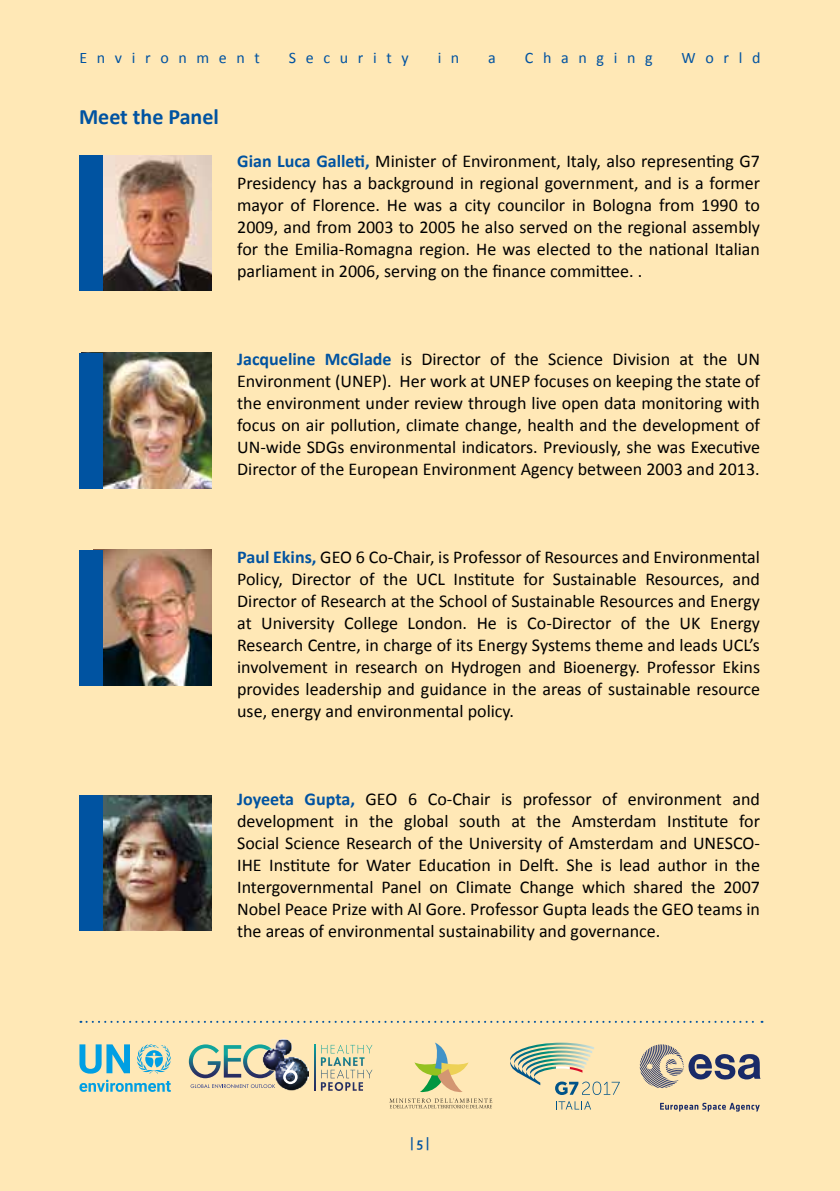
<style>
.page{position:relative;width:840px;height:1191px;background:#fff}
.page>*{position:absolute;margin:0;border:0;box-sizing:border-box;transform-origin:0 0}
.t1{font:700 22px "Calibri";color:#0053a1}
.t2{font:18px/22px "Calibri";color:#000;text-align:justify}
.t3{font:16px "Calibri";color:#0053a1}
.t4{font:700 14px "Corbel";color:#0053a1}
.s1{font-weight:700;color:#0053a1}
</style>
<div class="page">
<div style="left:0;top:0;width:839px;height:1191px;background:#ffe8b6"></div>
<img style="left:103px;top:795px;width:109px;height:135px">
<img style="left:103px;top:353px;width:109px;height:135px">
<img style="left:103px;top:155px;width:109px;height:136px">
<div style="left:79px;top:155px;width:24px;height:136px;background:#0053a1"></div>
<div style="left:79px;top:353px;width:24px;height:135px;background:#0053a1"></div>
<div style="left:79px;top:795px;width:24px;height:136px;background:#0053a1"></div>
<img style="left:103px;top:550px;width:109px;height:135px">
<div style="left:79px;top:550px;width:24px;height:135px;background:#0053a1"></div>
<svg style="left:389px;top:1042px;width:103px;height:66px"></svg>
<svg style="left:639px;top:1044px;width:121px;height:44px"></svg>
<svg style="left:660px;top:1102px;width:99px;height:9px"></svg>
<svg style="left:556px;top:1101px;width:34px;height:8px"></svg>
<svg style="left:510px;top:1042px;width:109px;height:53px"></svg>
<svg style="left:137px;top:1044px;width:34px;height:29px"></svg>
<svg style="left:79px;top:1044px;width:51px;height:29px"></svg>
<svg style="left:79px;top:1079px;width:92px;height:12px"></svg>
<svg style="left:189px;top:1044px;width:72px;height:34px"></svg>
<img style="left:261px;top:1044px;width:37px;height:46px">
<svg style="left:263px;top:1038px;width:45px;height:51px"></svg>
<svg style="left:190px;top:1084px;width:85px;height:4px"></svg>
<svg style="left:283px;top:1061px;width:14px;height:23px"></svg>
<svg style="left:321px;top:1044px;width:51px;height:47px"></svg>
<svg style="left:314px;top:1044px;width:1px;height:46px"></svg>
<svg style="left:80px;top:1020px;width:682px;height:2px"></svg>
<p class="t3" style="left:79px;top:48px;width:182px">E n v i r o n m e n t</p>
<p class="t3" style="left:289px;top:48px;width:121px">S e c u r i t y</p>
<p class="t3" style="left:437px;top:48px;width:23px">i n</p>
<p class="t3" style="left:488px;top:48px;width:9px">a</p>
<p class="t3" style="left:524px;top:48px;width:129px">C h a n g i n g</p>
<p class="t3" style="left:681px;top:48px;width:80px">W o r l d</p>
<p class="t1" style="left:79px;top:103px;width:141px">Meet the Panel</p>
<p class="t2" style="left:237px;top:150px;width:524px"><span class="s1">Gian Luca Galleti,</span> Minister of Environment, Italy, also representing G7<br>Presidency has a background in regional government, and is a former mayor of Florence. He was a city councilor in Bologna from 1990 to 2009, and from 2003 to 2005 he also served on the regional assembly for the Emilia-Romagna region. He was elected to the national Italian parliament in 2006, serving on the finance committee. .</p>
<p class="t2" style="left:237px;top:348px;width:524px"><span class="s1">Jacqueline McGlade</span> is Director of the Science Division at the UN Environment (UNEP). Her work at UNEP focuses on keeping the state of the environment under review through live open data monitoring with focus on air pollution, climate change, health and the development of UN-wide SDGs environmental indicators. Previously, she was Executive Director of the European Environment Agency between 2003 and 2013.</p>
<p class="t2" style="left:237px;top:546px;width:524px"><span class="s1">Paul Ekins,</span> GEO 6 Co-Chair, is Professor of Resources and Environmental Policy, Director of the UCL Institute for Sustainable Resources, and Director of Research at the School of Sustainable Resources and Energy at University College London. He is Co-Director of the UK Energy Research Centre, in charge of its Energy Systems theme and leads UCL’s involvement in research on Hydrogen and Bioenergy. Professor Ekins provides leadership and guidance in the areas of sustainable resource use, energy and environmental policy.</p>
<p class="t2" style="left:237px;top:788px;width:524px"><span class="s1">Joyeeta Gupta,</span> GEO 6 Co-Chair is professor of environment and development in the global south at the Amsterdam Institute for Social Science Research of the University of Amsterdam and UNESCO-IHE Institute for Water Education in Delft. She is lead author in the Intergovernmental Panel on Climate Change which shared the 2007<br>Nobel Peace Prize with Al Gore. Professor Gupta leads the GEO teams in the areas of environmental sustainability and governance.</p>
<p class="t4" style="left:410px;top:1134px;width:21px">| 5 |</p>
</div>
